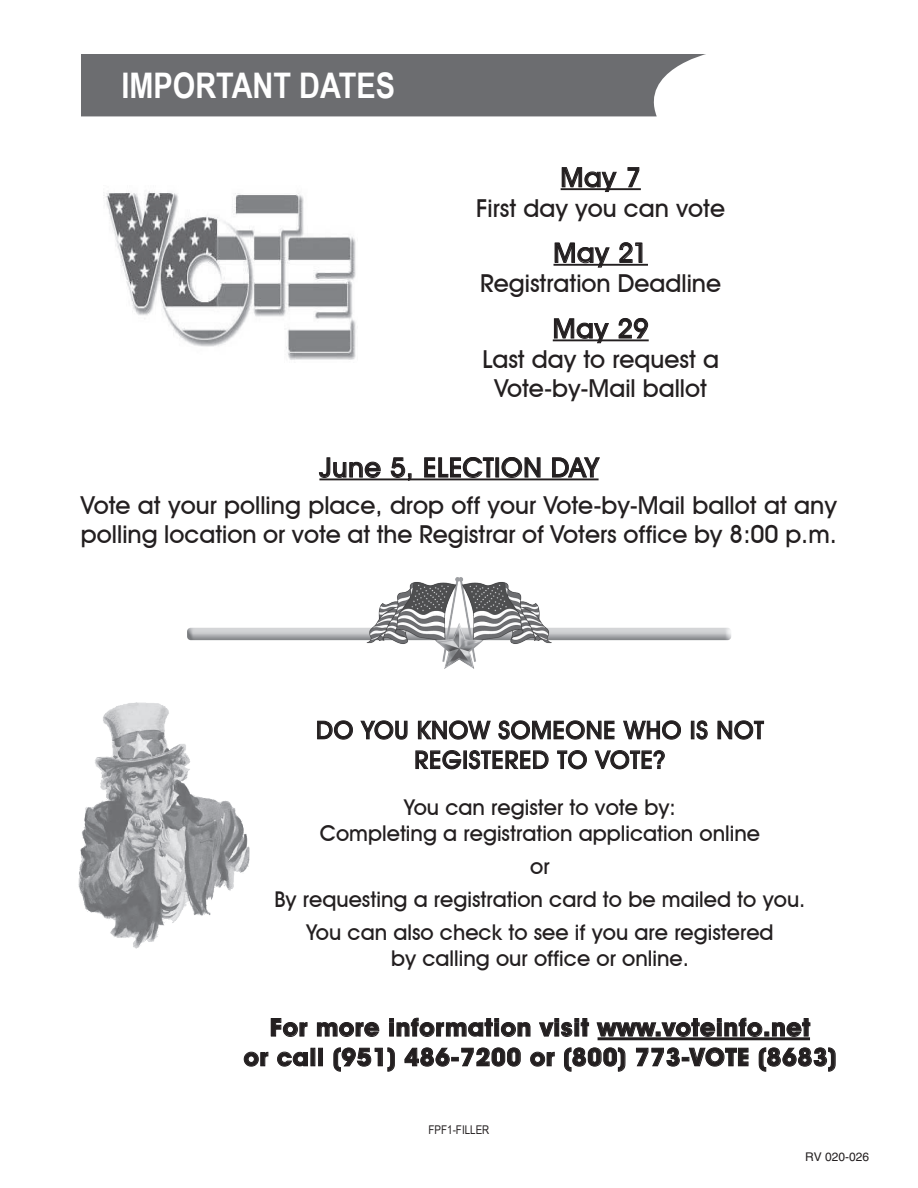
<style>
.page{position:relative;width:918px;height:1188px;background:#fff}
.page>*{position:absolute;margin:0;border:0;box-sizing:border-box;transform-origin:0 0}
.t1{font:700 35.25px "Arial Narrow";color:#fff}
.t2{font:500 27px "Avant Garde IT Cby BT";letter-spacing:.025em;color:#231f20}
.t3{font:500 24.75px/29.7px "Avant Garde IT Cby BT";color:#231f20}
.t4{font:700 24.75px "Avant Garde IT Cby BT";letter-spacing:.03em;color:#231f20}
.t5{font:500 24.75px "Avant Garde IT Cby BT";letter-spacing:.03em;color:#231f20}
.t6{font:500 21.75px "Avant Garde IT Cby BT";color:#231f20}
.t7{font:12px "Arial Narrow";color:#231f20}
.t8{font:12px "Helvetica LT Std";color:#231f20}
</style>
<div class="page">
<hr style="left:561px;top:188px;width:80px;height:2px;background:#231f20">
<hr style="left:554px;top:264px;width:94px;height:2px;background:#231f20">
<hr style="left:553px;top:339px;width:96px;height:2px;background:#231f20">
<hr style="left:319px;top:478px;width:280px;height:2px;background:#231f20">
<hr style="left:598px;top:1037px;width:212px;height:3px;background:#231f20">
<svg style="left:561px;top:167px;width:57px;height:26px"></svg>
<svg style="left:627px;top:167px;width:13px;height:21px"></svg>
<svg style="left:554px;top:242px;width:57px;height:26px"></svg>
<svg style="left:619px;top:242px;width:24px;height:21px"></svg>
<svg style="left:553px;top:318px;width:57px;height:26px"></svg>
<svg style="left:618px;top:317px;width:31px;height:22px"></svg>
<svg style="left:318px;top:457px;width:63px;height:22px"></svg>
<svg style="left:390px;top:457px;width:22px;height:24px"></svg>
<svg style="left:424px;top:457px;width:70px;height:22px"></svg>
<div style="left:495px;top:457px;width:4px;height:21px;border:1px solid #231f20"></div>
<svg style="left:501px;top:457px;width:40px;height:22px"></svg>
<svg style="left:552px;top:457px;width:48px;height:21px"></svg>
<img style="left:190px;top:577px;width:538px;height:92px">
<img style="left:187px;top:628px;width:544px;height:12px">
<svg style="left:317px;top:720px;width:36px;height:20px"></svg>
<svg style="left:360px;top:720px;width:48px;height:20px"></svg>
<svg style="left:418px;top:720px;width:73px;height:20px"></svg>
<svg style="left:498px;top:720px;width:117px;height:20px"></svg>
<svg style="left:623px;top:720px;width:58px;height:20px"></svg>
<div style="left:691px;top:721px;width:3px;height:18px;border:1px solid #231f20"></div>
<svg style="left:696px;top:720px;width:12px;height:20px"></svg>
<svg style="left:717px;top:720px;width:48px;height:20px"></svg>
<svg style="left:415px;top:750px;width:47px;height:20px"></svg>
<div style="left:463px;top:750px;width:4px;height:19px;border:1px solid #231f20"></div>
<svg style="left:468px;top:750px;width:81px;height:20px"></svg>
<svg style="left:557px;top:750px;width:30px;height:20px"></svg>
<svg style="left:594px;top:750px;width:71px;height:20px"></svg>
<svg style="left:271px;top:1018px;width:37px;height:19px"></svg>
<svg style="left:317px;top:1022px;width:63px;height:15px"></svg>
<svg style="left:390px;top:1017px;width:141px;height:20px"></svg>
<svg style="left:539px;top:1018px;width:50px;height:19px"></svg>
<svg style="left:596px;top:1017px;width:215px;height:20px"></svg>
<svg style="left:244px;top:1051px;width:25px;height:16px"></svg>
<svg style="left:277px;top:1051px;width:31px;height:16px"></svg>
<div style="left:319px;top:1048px;width:4px;height:18px;border:1px solid #231f20"></div>
<svg style="left:333px;top:1047px;width:62px;height:25px"></svg>
<svg style="left:404px;top:1047px;width:117px;height:20px"></svg>
<svg style="left:530px;top:1051px;width:25px;height:16px"></svg>
<svg style="left:564px;top:1047px;width:62px;height:25px"></svg>
<svg style="left:636px;top:1047px;width:113px;height:20px"></svg>
<svg style="left:759px;top:1047px;width:77px;height:25px"></svg>
<img style="left:78px;top:702px;width:172px;height:246px">
<div style="left:81px;top:54px;width:625px;height:62px;background:#6c6d70"></div>
<img style="left:104px;top:191px;width:252px;height:169px">
<p class="t1" style="left:121px;top:59px;width:275px">IMPORTANT DATES</p>
<p class="t2" style="left:561px;top:161px;width:82px">May 7</p>
<p class="t3" style="left:476px;top:193px;width:250px">First day you can vote</p>
<p class="t2" style="left:554px;top:236px;width:96px">May 21</p>
<p class="t3" style="left:480px;top:268px;width:242px">Registration Deadline</p>
<p class="t2" style="left:553px;top:312px;width:97px">May 29</p>
<p class="t3" style="left:482px;top:344px;width:238px">Last day to request a</p>
<p class="t3" style="left:494px;top:374px;width:214px">Vote-by-Mail ballot</p>
<p class="t2" style="left:319px;top:451px;width:281px">June 5, ELECTION DAY</p>
<p class="t3" style="left:81px;top:490px;width:758px">Vote at your polling place, drop off your Vote-by-Mail ballot at any polling location or vote at the Registrar of Voters office by 8:00 p.m.</p>
<p class="t5" style="left:316px;top:715px;width:449px">DO YOU KNOW SOMEONE WHO IS NOT</p>
<p class="t5" style="left:414px;top:745px;width:253px">REGISTERED TO VOTE?</p>
<p class="t6" style="left:404px;top:794px;width:273px">You can register to vote by:</p>
<p class="t6" style="left:320px;top:820px;width:442px">Completing a registration application online</p>
<p class="t6" style="left:530px;top:853px;width:21px">or</p>
<p class="t6" style="left:274px;top:886px;width:533px">By requesting a registration card to be mailed to you.</p>
<p class="t6" style="left:306px;top:919px;width:469px">You can also check to see if you are registered</p>
<p class="t6" style="left:391px;top:945px;width:299px">by calling our office or online.</p>
<p class="t4" style="left:270px;top:1012px;width:542px">For more information visit www.voteinfo.net</p>
<p class="t4" style="left:244px;top:1042px;width:594px">or call (951) 486-7200 or (800) 773-VOTE (8683)</p>
<p class="t7" style="left:429px;top:1121px;width:62px">FPF1-FILLER</p>
<p class="t8" style="left:805px;top:1152px;width:66px">RV 020-026</p>
</div>
